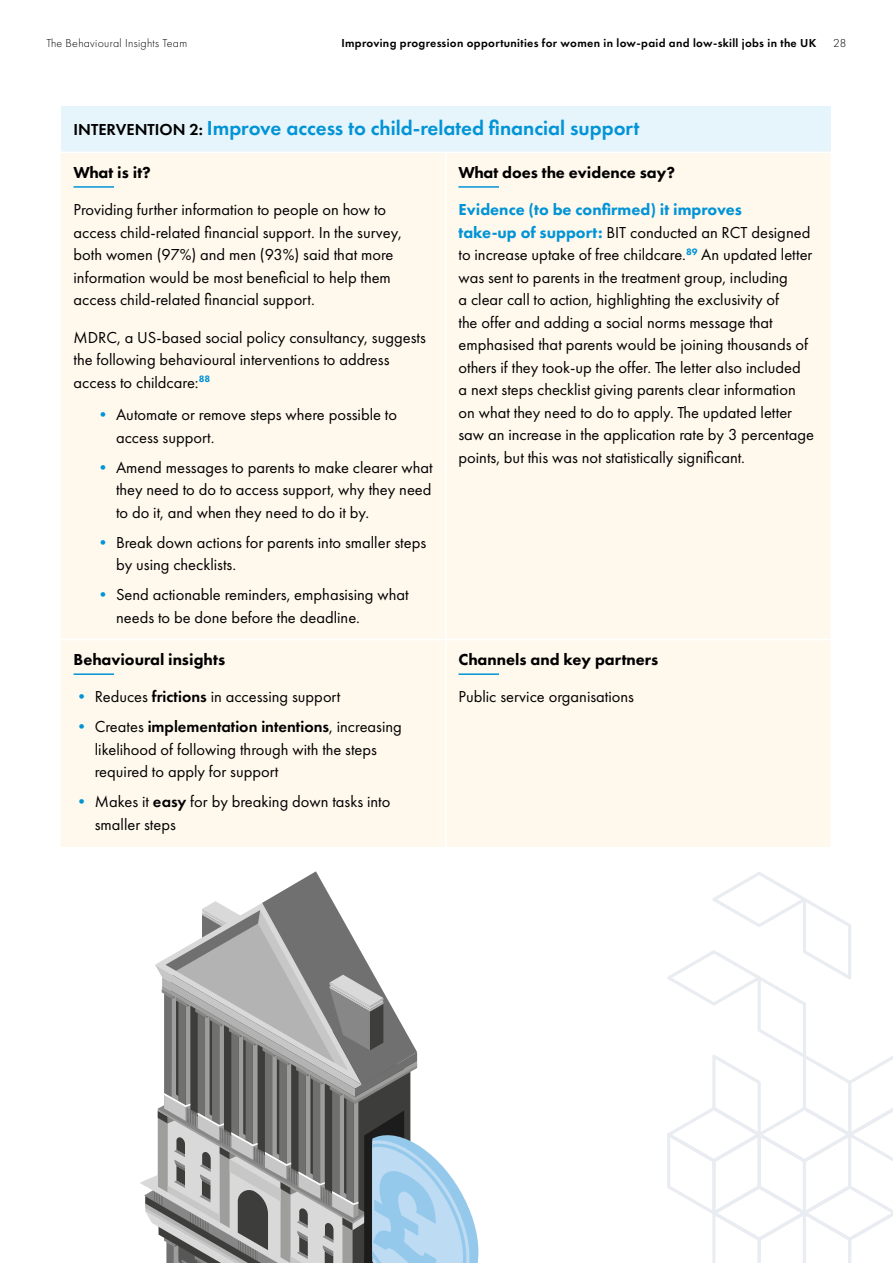
<style>
.page{position:relative;width:893px;height:1263px;background:#fff}
.page>*{position:absolute;margin:0;border:0;box-sizing:border-box;transform-origin:0 0}
.t1{font:600 21px "Futura PT";color:#0094d6}
.t2{font:16.5px/22.5px "Futura PT";color:#000}
.t3{font:800 16.5px "Futura PT";color:#000}
.t4{font:600 12px "Futura PT";letter-spacing:.025em;color:#000}
.t5{font:300 12px "Futura PT";letter-spacing:.025em;color:#000}
.s1{font-size:16.5px;color:#000}
.s2{font-weight:800;color:#0094d6}
.s3{font-weight:600}
</style>
<div class="page">
<svg style="left:140px;top:871px;width:338px;height:392px"></svg>
<svg style="left:667px;top:872px;width:226px;height:391px"></svg>
<div style="left:61px;top:107px;width:770px;height:45px;background:#e6f4fb"></div>
<div style="left:61px;top:153px;width:770px;height:694px;background:#fff8ed"></div>
<hr style="left:445px;top:153px;width:1px;height:486px;background:#fff">
<hr style="left:61px;top:639px;width:385px;height:1px;background:#fff">
<hr style="left:446px;top:639px;width:385px;height:1px;background:#fff">
<hr style="left:445px;top:640px;width:1px;height:207px;background:#fff">
<hr style="left:74px;top:186px;width:40px;height:2px;background:#0094d6">
<hr style="left:458px;top:186px;width:41px;height:2px;background:#0094d6">
<hr style="left:74px;top:673px;width:40px;height:2px;background:#0094d6">
<hr style="left:458px;top:673px;width:41px;height:2px;background:#0094d6">
<p class="t5" style="left:47px;top:36px;width:142px">The Behavioural Insights Team</p>
<p class="t4" style="left:341px;top:35px;width:476px">Improving progression opportunities for women in low-paid and low-skill jobs in the UK</p>
<p class="t5" style="left:833px;top:36px;width:15px">28</p>
<p class="t1" style="left:74px;top:115px;width:567px"><span class="s1">INTERVENTION 2:</span> Improve access to child-related financial support</p>
<p class="t3" style="left:74px;top:162px;width:79px">What is it?</p>
<p class="t2" style="left:74px;top:198px;width:330px">Providing further information to people on how to access child-related financial support. In the survey, both women (97%) and men (93%) said that more information would be most beneficial to help them access child-related financial support.</p>
<p class="t2" style="left:74px;top:326px;width:354px">MDRC, a US-based social policy consultancy, suggests the following behavioural interventions to address access to childcare:<sup>88</sup></p>
<p class="t2" style="left:116px;top:403px;width:283px;text-indent:-21px"><span class="s2">•</span> Automate or remove steps where possible to access support.</p>
<p class="t2" style="left:116px;top:456px;width:318px;text-align:justify;text-indent:-21px"><span class="s2">•</span> Amend messages to parents to make clearer what they need to do to access support, why they need to do it, and when they need to do it by.</p>
<p class="t2" style="left:116px;top:531px;width:312px;text-indent:-21px"><span class="s2">•</span> Break down actions for parents into smaller steps by using checklists.</p>
<p class="t2" style="left:116px;top:583px;width:294px;text-indent:-21px"><span class="s2">•</span> Send actionable reminders, emphasising what needs to be done before the deadline.</p>
<p class="t3" style="left:458px;top:162px;width:218px">What does the evidence say?</p>
<p class="t2" style="left:458px;top:198px;width:357px"><span class="s2">Evidence (to be confirmed) it improves<br>take-up of support:</span> BIT conducted an RCT designed to increase uptake of free childcare.<sup>89</sup> An updated letter was sent to parents in the treatment group, including<br>a clear call to action, highlighting the exclusivity of<br>the offer and adding a social norms message that emphasised that parents would be joining thousands of others if they took-up the offer. The letter also included<br>a next steps checklist giving parents clear information on what they need to do to apply. The updated letter saw an increase in the application rate by 3 percentage points, but this was not statistically significant.</p>
<p class="t3" style="left:74px;top:649px;width:153px">Behavioural insights</p>
<p class="t2" style="left:74px;top:686px;width:268px"><span class="s2">•</span> Reduces <span class="s3">frictions</span> in accessing support</p>
<p class="t2" style="left:95px;top:716px;width:309px;text-indent:-21px"><span class="s2">•</span> Creates <span class="s3">implementation intentions</span>, increasing likelihood of following through with the steps required to apply for support</p>
<p class="t2" style="left:95px;top:791px;width:297px;text-indent:-21px"><span class="s2">•</span> Makes it <span class="s3">easy</span> for by breaking down tasks into smaller steps</p>
<p class="t3" style="left:458px;top:649px;width:201px">Channels and key partners</p>
<p class="t2" style="left:458px;top:686px;width:177px">Public service organisations</p>
</div>
